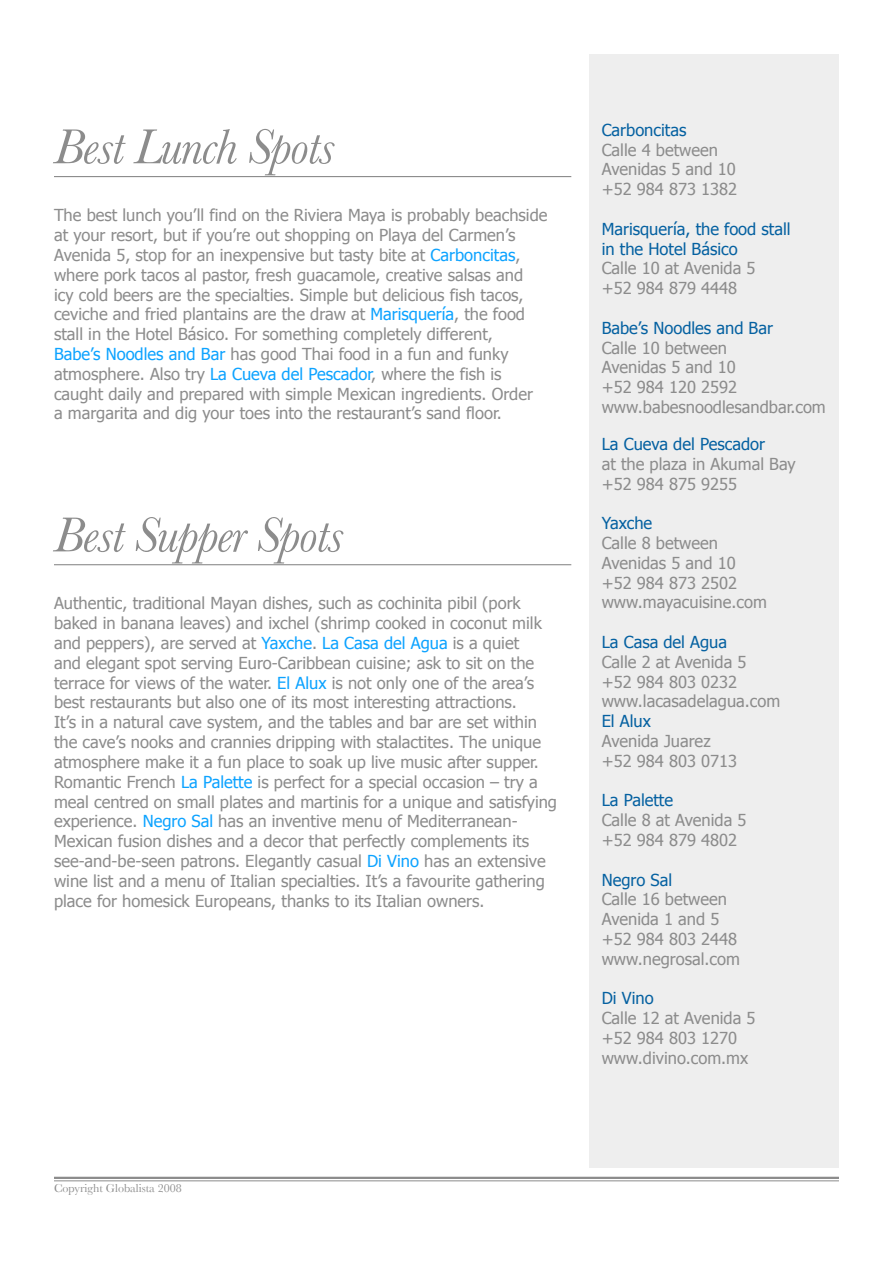
<style>
.page{position:relative;width:893px;height:1263px;background:#fff}
.page>*{position:absolute;margin:0;border:0;box-sizing:border-box;transform-origin:0 0}
.t1{font:italic 51px "Baskerville";letter-spacing:-.025em;color:#8c8c8c}
.t2{font:16.5px/19.8px "Tahoma";color:#8c8c8c}
.t3{font:16.5px/19.8px "Tahoma";color:#0561a1}
.t4{font:12px "Baskerville";color:#8c8c8c}
.s1{color:#0da3ff}
</style>
<div class="page">
<hr style="left:54px;top:1177px;width:785px;height:2px;background:#8c8c8c">
<hr style="left:54px;top:1180px;width:785px;height:1px;background:#8c8c8c">
<hr style="left:54px;top:176px;width:517px;height:1px;background:#8c8c8c">
<hr style="left:54px;top:564px;width:517px;height:1px;background:#8c8c8c">
<div style="left:589px;top:54px;width:250px;height:1113px;background:#eee"></div>
<h1 class="t1" style="left:54px;top:117px;width:282px">Best Lunch Spots</h1>
<p class="t2" style="left:54px;top:205px;width:495px">The best lunch you’ll find on the Riviera Maya is probably beachside at your resort, but if you’re out shopping on Playa del Carmen’s Avenida 5, stop for an inexpensive but tasty bite at <span class="s1">Carboncitas</span>, where pork tacos al pastor, fresh guacamole, creative salsas and<br>icy cold beers are the specialties. Simple but delicious fish tacos, ceviche and fried plantains are the draw at <span class="s1">Marisquería</span>, the food stall in the Hotel Básico. For something completely different,<br><span class="s1">Babe’s Noodles and Bar</span> has good Thai food in a fun and funky atmosphere. Also try <span class="s1">La Cueva del Pescador</span>, where the fish is caught daily and prepared with simple Mexican ingredients. Order<br>a margarita and dig your toes into the restaurant’s sand floor.</p>
<h1 class="t1" style="left:54px;top:505px;width:291px">Best Supper Spots</h1>
<p class="t2" style="left:54px;top:593px;width:505px">Authentic, traditional Mayan dishes, such as cochinita pibil (pork baked in banana leaves) and ixchel (shrimp cooked in coconut milk and peppers), are served at <span class="s1">Yaxche</span>. <span class="s1">La Casa del Agua</span> is a quiet<br>and elegant spot serving Euro-Caribbean cuisine; ask to sit on the terrace for views of the water. <span class="s1">El Alux</span> is not only one of the area’s best restaurants but also one of its most interesting attractions.<br>It’s in a natural cave system, and the tables and bar are set within the cave’s nooks and crannies dripping with stalactites. The unique atmosphere make it a fun place to soak up live music after supper.<br>Romantic French <span class="s1">La Palette</span> is perfect for a special occasion – try a meal centred on small plates and martinis for a unique and satisfying experience. <span class="s1">Negro Sal</span> has an inventive menu of Mediterranean-Mexican fusion dishes and a decor that perfectly complements its see-and-be-seen patrons. Elegantly casual <span class="s1">Di Vino</span> has an extensive wine list and a menu of Italian specialties. It’s a favourite gathering place for homesick Europeans, thanks to its Italian owners.</p>
<p class="t3" style="left:602px;top:119px;width:86px">Carboncitas</p>
<p class="t2" style="left:602px;top:139px;width:137px">Calle 4 between<br>Avenidas 5 and 10 +52 984 873 1382</p>
<p class="t3" style="left:602px;top:218px;width:190px">Marisquería, the food stall in the Hotel Básico</p>
<p class="t2" style="left:602px;top:258px;width:155px">Calle 10 at Avenida 5 +52 984 879 4448</p>
<p class="t3" style="left:602px;top:317px;width:173px">Babe’s Noodles and Bar</p>
<p class="t2" style="left:602px;top:337px;width:226px">Calle 10 between<br>Avenidas 5 and 10<br>+52 984 120 2592 www.babesnoodlesandbar.com</p>
<p class="t3" style="left:602px;top:433px;width:165px">La Cueva del Pescador</p>
<p class="t2" style="left:602px;top:453px;width:196px">at the plaza in Akumal Bay +52 984 875 9255</p>
<p class="t3" style="left:602px;top:512px;width:52px">Yaxche</p>
<p class="t2" style="left:602px;top:532px;width:167px">Calle 8 between<br>Avenidas 5 and 10 +52 984 873 2502 www.mayacuisine.com</p>
<p class="t3" style="left:602px;top:631px;width:127px">La Casa del Agua</p>
<p class="t2" style="left:602px;top:651px;width:180px">Calle 2 at Avenida 5 +52 984 803 0232 www.lacasadelagua.com</p>
<p class="t3" style="left:602px;top:710px;width:51px">El Alux</p>
<p class="t2" style="left:602px;top:730px;width:137px">Avenida Juarez +52 984 803 0713</p>
<p class="t3" style="left:602px;top:790px;width:73px">La Palette</p>
<p class="t2" style="left:602px;top:809px;width:146px">Calle 8 at Avenida 5 +52 984 879 4802</p>
<p class="t3" style="left:602px;top:869px;width:72px">Negro Sal</p>
<p class="t2" style="left:602px;top:889px;width:140px">Calle 16 between<br>Avenida 1 and 5 +52 984 803 2448 www.negrosal.com</p>
<p class="t3" style="left:602px;top:988px;width:53px">Di Vino</p>
<p class="t2" style="left:602px;top:1007px;width:155px">Calle 12 at Avenida 5 +52 984 803 1270 www.divino.com.mx</p>
<p class="t4" style="left:54px;top:1181px;width:129px">Copyright Globalista 2008</p>
</div>
